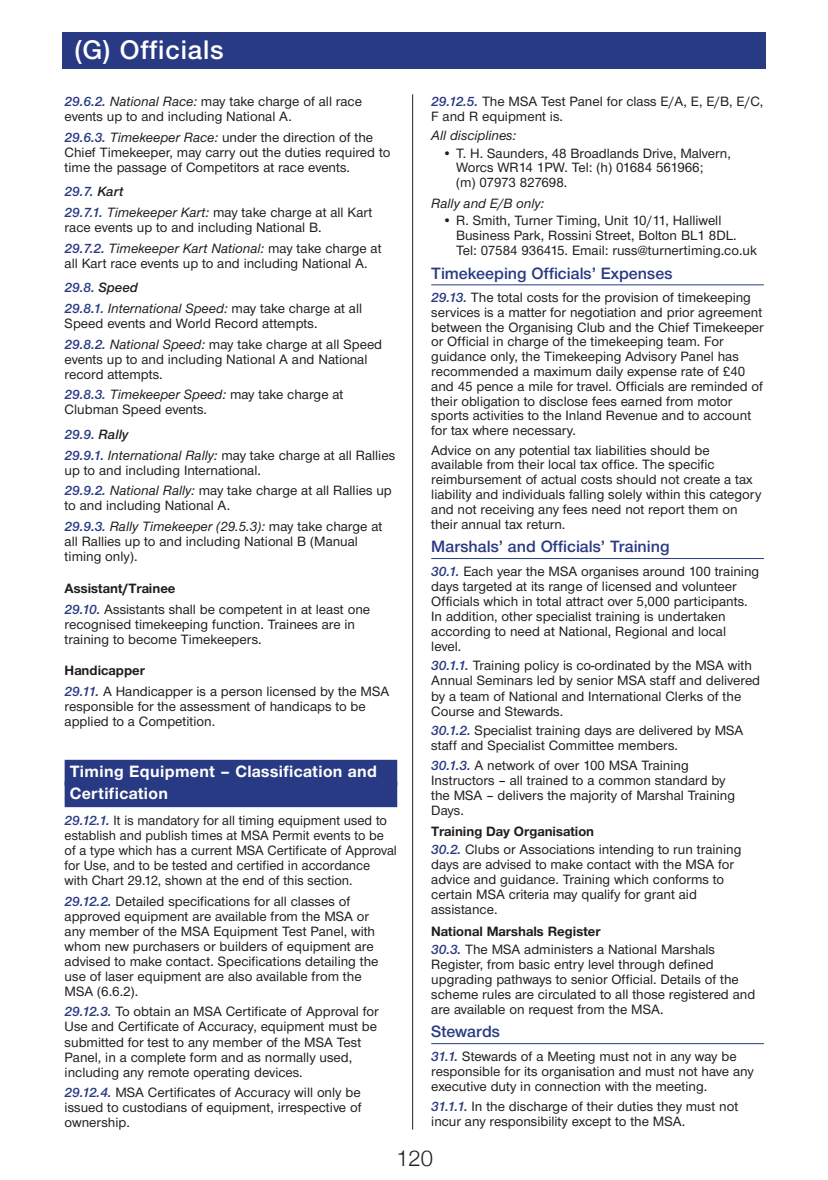
<style>
.page{position:relative;width:828px;height:1180px;background:#fff}
.page>*{position:absolute;margin:0;border:0;box-sizing:border-box;transform-origin:0 0}
.t1{font:500 26px "Helvetica Neue";letter-spacing:.035em;color:#fff}
.t2{font:300 22px "Helvetica Neue";color:#201d1d}
.t3{font:600 17px "Nimbus Sans Novus T";color:#283a83}
.t4{font:700 17px/21.4px "Nimbus Sans Novus T";letter-spacing:.02em;color:#fff}
.t5{font:500 14px/15px "Nimbus Sans Novus T";color:#201d1d}
.t6{font:italic 500 14px "Nimbus Sans Novus T";color:#201d1d}
.s1{font-weight:600;font-style:italic;color:#283a83}
.s2{font-style:italic}
.s3{font-weight:600;font-style:italic}
.s4{font-weight:700}
</style>
<div class="page">
<hr style="left:412px;top:94px;width:1px;height:1035px;background:#201d1d">
<div style="left:62px;top:32px;width:703px;height:37px;background:#283a83"></div>
<div style="left:65px;top:759px;width:332px;height:26px;background:#283a83"></div>
<div style="left:65px;top:781px;width:332px;height:26px;background:#283a83"></div>
<hr style="left:431px;top:284px;width:333px;height:1px;background:#283a83">
<hr style="left:431px;top:558px;width:333px;height:1px;background:#283a83">
<hr style="left:431px;top:1042px;width:333px;height:1px;background:#283a83">
<h1 class="t1" style="left:74px;top:40px;width:151px">(G) Officials</h1>
<p class="t5" style="left:65px;top:95px;width:299px"><span class="s1">29.6.2.</span> <span class="s2">National Race:</span> may take charge of all race events up to and including National A.</p>
<p class="t5" style="left:65px;top:130px;width:327px"><span class="s1">29.6.3.</span> <span class="s2">Timekeeper Race:</span> under the direction of the<br>Chief Timekeeper, may carry out the duties required to time the passage of Competitors at race events.</p>
<p class="t5" style="left:65px;top:182px;width:309px;line-height:20.6px"><span class="s1">29.7.</span> <span class="s3">Kart<br></span><span class="s1">29.7.1.</span> <span class="s2">Timekeeper Kart:</span> may take charge at all Kart</p>
<p class="t5" style="left:65px;top:218px;width:318px;line-height:20.6px">race events up to and including National B.<br><span class="s1">29.7.2.</span> <span class="s2">Timekeeper Kart National:</span> may take charge at</p>
<p class="t5" style="left:65px;top:252px;width:305px;line-height:24.6px">all Kart race events up to and including National A.<br><span class="s1">29.8.</span> <span class="s3">Speed</span></p>
<p class="t5" style="left:65px;top:302px;width:299px"><span class="s1">29.8.1.</span> <span class="s2">International Speed:</span> may take charge at all<br>Speed events and World Record attempts.</p>
<p class="t5" style="left:65px;top:337px;width:319px"><span class="s1">29.8.2.</span> <span class="s2">National Speed:</span> may take charge at all Speed events up to and including National A and National record attempts.</p>
<p class="t5" style="left:65px;top:388px;width:280px"><span class="s1">29.8.3.</span> <span class="s2">Timekeeper Speed:</span> may take charge at<br>Clubman Speed events.</p>
<p class="t5" style="left:65px;top:425px;width:332px;line-height:20.6px"><span class="s1">29.9.</span> <span class="s3">Rally<br></span><span class="s1">29.9.1.</span> <span class="s2">International Rally:</span> may take charge at all Rallies</p>
<p class="t5" style="left:65px;top:461px;width:329px;line-height:20.6px">up to and including International.<br><span class="s1">29.9.2.</span> <span class="s2">National Rally:</span> may take charge at all Rallies up</p>
<p class="t5" style="left:65px;top:496px;width:319px;line-height:20.6px">to and including National A.<br><span class="s1">29.9.3.</span> <span class="s2">Rally Timekeeper (29.5.3):</span> may take charge at</p>
<p class="t5" style="left:65px;top:535px;width:295px">all Rallies up to and including National B (Manual timing only).</p>
<p class="t5" style="left:65px;top:579px;width:307px;line-height:20.6px"><span class="s4">Assistant/Trainee<br></span><span class="s1">29.10.</span> Assistants shall be competent in at least one</p>
<p class="t5" style="left:65px;top:617px;width:292px">recognised timekeeping function. Trainees are in training to become Timekeepers.</p>
<p class="t5" style="left:65px;top:661px;width:326px;line-height:20.6px"><span class="s4">Handicapper<br></span><span class="s1">29.11.</span> A Handicapper is a person licensed by the MSA</p>
<p class="t5" style="left:65px;top:699px;width:303px">responsible for the assessment of handicaps to be applied to a Competition.</p>
<p class="t4" style="left:70px;top:762px;width:309px">Timing Equipment – Classification and<br>Certification</p>
<p class="t5" style="left:65px;top:814px;width:334px"><span class="s1">29.12.1.</span> It is mandatory for all timing equipment used to establish and publish times at MSA Permit events to be of a type which has a current MSA Certificate of Approval for Use, and to be tested and certified in accordance with Chart 29.12, shown at the end of this section.</p>
<p class="t5" style="left:65px;top:894px;width:315px"><span class="s1">29.12.2.</span> Detailed specifications for all classes of approved equipment are available from the MSA or any member of the MSA Equipment Test Panel, with whom new purchasers or builders of equipment are advised to make contact. Specifications detailing the use of laser equipment are also available from the MSA (6.6.2).</p>
<p class="t5" style="left:65px;top:1005px;width:316px"><span class="s1">29.12.3.</span> To obtain an MSA Certificate of Approval for Use and Certificate of Accuracy, equipment must be submitted for test to any member of the MSA Test Panel, in a complete form and as normally used, including any remote operating devices.</p>
<p class="t5" style="left:65px;top:1086px;width:298px;text-align:justify"><span class="s1">29.12.4.</span> MSA Certificates of Accuracy will only be issued to custodians of equipment, irrespective of ownership.</p>
<p class="t5" style="left:431px;top:95px;width:334px"><span class="s1">29.12.5.</span> The MSA Test Panel for class E/A, E, E/B, E/C,<br>F and R equipment is.</p>
<p class="t6" style="left:431px;top:130px;width:87px">All disciplines:</p>
<p class="t5" style="left:456px;top:147px;width:276px;text-indent:-13px">• T. H. Saunders, 48 Broadlands Drive, Malvern,<br>Worcs WR14 1PW. Tel: (h) 01684 561966;<br>(m) 07973 827698.</p>
<p class="t6" style="left:431px;top:197px;width:114px">Rally and E/B only:</p>
<p class="t5" style="left:456px;top:214px;width:302px;text-indent:-13px">• R. Smith, Turner Timing, Unit 10/11, Halliwell<br>Business Park, Rossini Street, Bolton BL1 8DL.<br>Tel: 07584 936415. Email: russ@turnertiming.co.uk</p>
<p class="t3" style="left:431px;top:266px;width:243px">Timekeeping Officials’ Expenses</p>
<p class="t5" style="left:431px;top:291px;width:334px"><span class="s1">29.13.</span> The total costs for the provision of timekeeping services is a matter for negotiation and prior agreement between the Organising Club and the Chief Timekeeper or Official in charge of the timekeeping team. For guidance only, the Timekeeping Advisory Panel has recommended a maximum daily expense rate of £40 and 45 pence a mile for travel. Officials are reminded of their obligation to disclose fees earned from motor sports activities to the Inland Revenue and to account for tax where necessary.</p>
<p class="t5" style="left:431px;top:443px;width:332px">Advice on any potential tax liabilities should be available from their local tax office. The specific reimbursement of actual costs should not create a tax liability and individuals falling solely within this category and not receiving any fees need not report them on their annual tax return.</p>
<p class="t3" style="left:431px;top:540px;width:240px">Marshals’ and Officials’ Training</p>
<p class="t5" style="left:431px;top:565px;width:329px"><span class="s1">30.1.</span> Each year the MSA organises around 100 training days targeted at its range of licensed and volunteer Officials which in total attract over 5,000 participants.<br>In addition, other specialist training is undertaken according to need at National, Regional and local level.</p>
<p class="t5" style="left:431px;top:659px;width:330px"><span class="s1">30.1.1.</span> Training policy is co-ordinated by the MSA with Annual Seminars led by senior MSA staff and delivered by a team of National and International Clerks of the Course and Stewards.</p>
<p class="t5" style="left:431px;top:724px;width:314px"><span class="s1">30.1.2.</span> Specialist training days are delivered by MSA staff and Specialist Committee members.</p>
<p class="t5" style="left:431px;top:758px;width:305px"><span class="s1">30.1.3.</span> A network of over 100 MSA Training Instructors – all trained to a common standard by the MSA – delivers the majority of Marshal Training Days.</p>
<p class="t5" style="left:431px;top:823px;width:312px;line-height:17.8px"><span class="s4">Training Day Organisation<br></span><span class="s1">30.2.</span> Clubs or Associations intending to run training</p>
<p class="t5" style="left:431px;top:858px;width:304px">days are advised to make contact with the MSA for advice and guidance. Training which conforms to certain MSA criteria may qualify for grant aid assistance.</p>
<p class="t5" style="left:431px;top:923px;width:285px;line-height:17.8px"><span class="s4">National Marshals Register<br></span><span class="s1">30.3.</span> The MSA administers a National Marshals</p>
<p class="t5" style="left:431px;top:957px;width:325px">Register, from basic entry level through defined upgrading pathways to senior Official. Details of the scheme rules are circulated to all those registered and are available on request from the MSA.</p>
<p class="t3" style="left:431px;top:1024px;width:70px">Stewards</p>
<p class="t5" style="left:431px;top:1049px;width:324px"><span class="s1">31.1.</span> Stewards of a Meeting must not in any way be responsible for its organisation and must not have any executive duty in connection with the meeting.</p>
<p class="t5" style="left:431px;top:1099px;width:308px"><span class="s1">31.1.1.</span> In the discharge of their duties they must not incur any responsibility except to the MSA.</p>
<h2 class="t2" style="left:396px;top:1144px;width:38px">120</h2>
</div>
